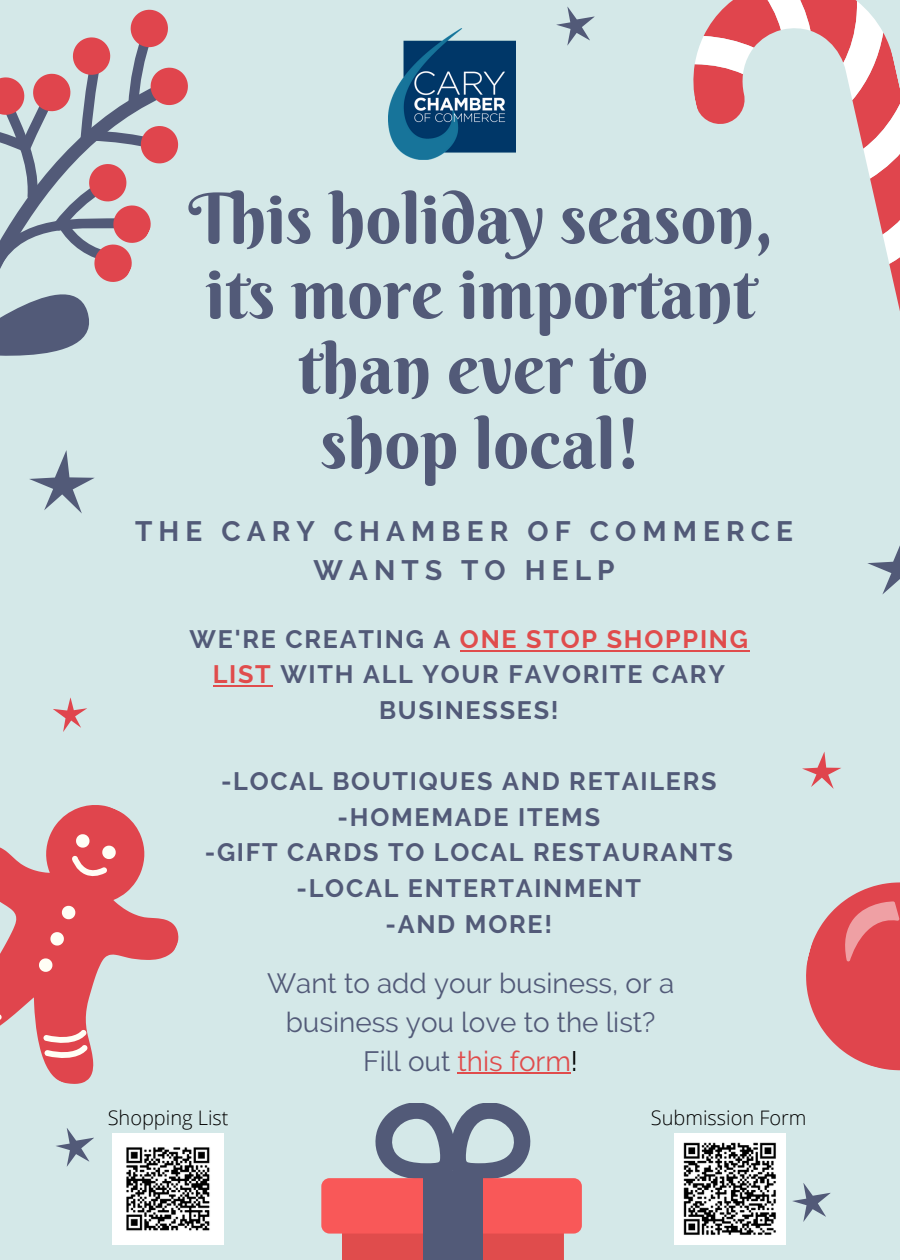
<style>
.page{position:relative;width:900px;height:1260px;background:#d4e8e8}
.page>*{position:absolute;margin:0;border:0;box-sizing:border-box;transform-origin:0 0}
.t1{font:70px/75px "Berkshire Swash";color:#525a78;text-align:center}
.t2{font:700 28px/38.5px "Raleway";letter-spacing:.22em;color:#525a78;text-align:center}
.t3{font:27.75px/38.8px "Raleway";color:#525a78;text-align:center}
.t4{font:700 25.25px/35.5px "Raleway";letter-spacing:.07em;color:#525a78;text-align:center}
.t5{font:300 20px "Open Sans";color:#000}
.s1{color:#e04c4c}
.s2{color:#000}
</style>
<div class="page">
<svg style="left:29px;top:450px;width:66px;height:64px"></svg>
<svg style="left:867px;top:545px;width:33px;height:50px"></svg>
<svg style="left:53px;top:697px;width:34px;height:35px"></svg>
<svg style="left:802px;top:752px;width:39px;height:37px"></svg>
<svg style="left:556px;top:6px;width:39px;height:40px"></svg>
<svg style="left:56px;top:1128px;width:38px;height:39px"></svg>
<svg style="left:785px;top:1173px;width:46px;height:56px"></svg>
<svg style="left:693px;top:0;width:207px;height:311px"></svg>
<svg style="left:0;top:805px;width:179px;height:279px"></svg>
<svg style="left:60px;top:904px;width:17px;height:17px"></svg>
<svg style="left:48px;top:930px;width:18px;height:18px"></svg>
<svg style="left:37px;top:956px;width:18px;height:18px"></svg>
<svg style="left:68px;top:832px;width:50px;height:50px;background:#e66b70"></svg>
<svg style="left:0;top:982px;width:11px;height:39px"></svg>
<svg style="left:42px;top:1016px;width:47px;height:54px;background:#e57074"></svg>
<svg style="left:375px;top:1103px;width:156px;height:75px"></svg>
<div style="left:342px;top:1234px;width:222px;height:26px;background:#e04c4c"></div>
<div style="left:321px;top:1178px;width:261px;height:56px;background:#f95858;border-radius:8px"></div>
<div style="left:423px;top:1177px;width:59px;height:83px;background:#525a78"></div>
<svg style="left:0;top:9px;width:188px;height:347px"></svg>
<svg style="left:806px;top:882px;width:94px;height:189px"></svg>
<hr style="left:460px;top:650px;width:290px;height:1px;background:#e04c4c">
<hr style="left:213px;top:685px;width:60px;height:2px;background:#e04c4c">
<img style="left:388px;top:29px;width:128px;height:131px">
<img style="left:113px;top:1133px;width:111px;height:111px">
<img style="left:675px;top:1133px;width:110px;height:111px">
<hr style="left:458px;top:1072px;width:113px;height:2px;background:#e04c4c">
<h1 class="t1" style="left:188px;top:181px;width:586px">This holiday season, its more important than ever to<br>shop local!</h1>
<p class="t2" style="left:135px;top:512px;width:659px">THE CARY CHAMBER OF COMMERCE<br>WANTS TO HELP</p>
<p class="t4" style="left:190px;top:621px;width:560px">WE'RE CREATING A <span class="s1">ONE STOP SHOPPING<br>LIST</span> WITH ALL YOUR FAVORITE CARY<br>BUSINESSES!</p>
<p class="t4" style="left:205px;top:764px;width:530px">-LOCAL BOUTIQUES AND RETAILERS -HOMEMADE ITEMS<br>-GIFT CARDS TO LOCAL RESTAURANTS -LOCAL ENTERTAINMENT<br>-AND MORE!</p>
<p class="t3" style="left:267px;top:964px;width:409px">Want to add your business, or a business you love to the list?<br>Fill out <span class="s1">this form</span><span class="s2">!</span></p>
<p class="t5" style="left:108px;top:1103px;width:122px">Shopping List</p>
<p class="t5" style="left:651px;top:1103px;width:157px">Submission Form</p>
</div>
